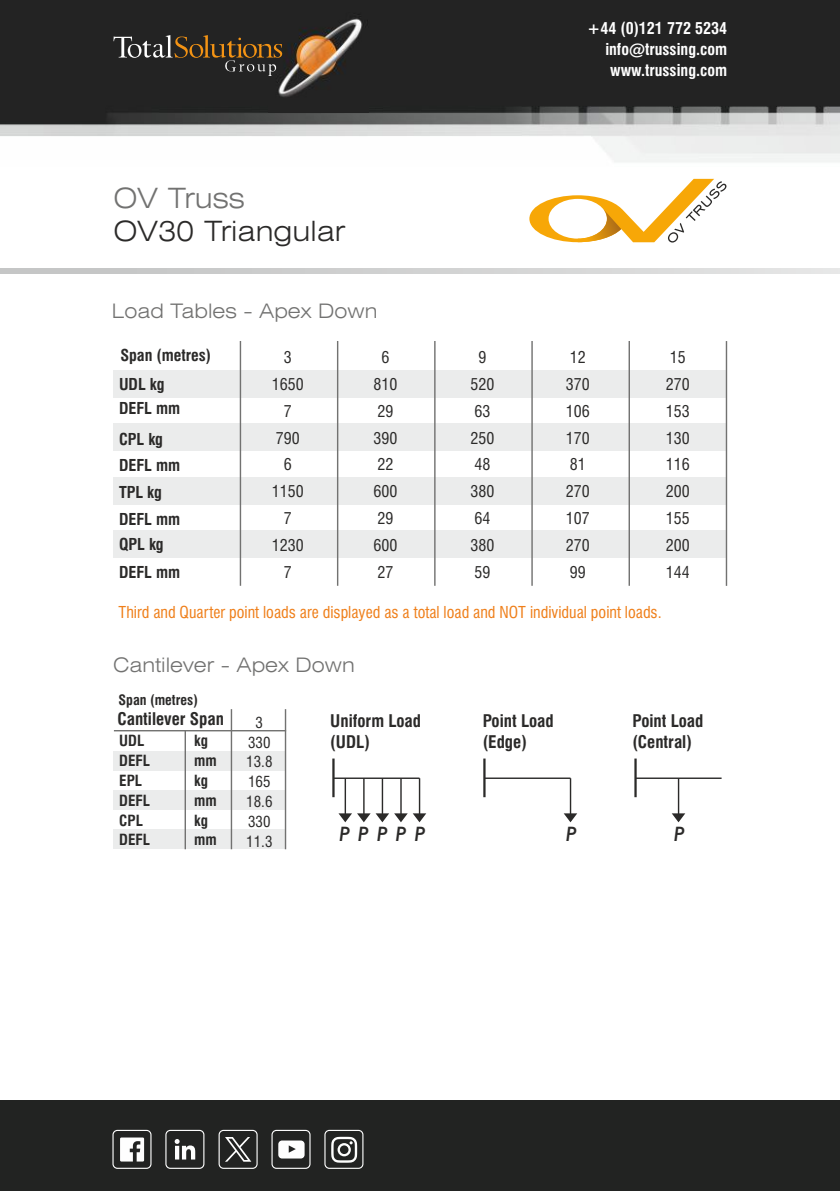
<style>
.page{position:relative;width:840px;height:1191px;background:#fff}
.page>*{position:absolute;margin:0;border:0;box-sizing:border-box;transform-origin:0 0}
.t1{font:300 expanded 28px "Swiss 721 BT";color:#2b2a29}
.t2{font:300 expanded 28px "Swiss 721 BT";color:#727271}
.t3{font:300 expanded 20px "Swiss 721 BT";color:#727271}
.t4{font:italic 500 20px "Futura BT";letter-spacing:.395em;color:#2b2a29}
.t5{font:700 condensed 17px/20.4px "Swiss 721 BT";color:#2b2a29}
.t6{font:condensed 16px/26.8px "Swiss 721 BT";color:#2b2a29;text-align:center}
.t7{font:condensed 16px "Swiss 721 BT";color:#ef7f1a}
.t8{font:700 condensed 16px/26.8px "Swiss 721 BT";color:#2b2a29}
.t9{font:700 condensed 16px/21.2px "Swiss 721 BT";color:#fefefe;text-align:right}
.t10{font:700 condensed 15px/19.8px "Swiss 721 BT";color:#2b2a29}
.t11{font:condensed 15px/19.8px "Swiss 721 BT";color:#2b2a29;text-align:center}
.t12{font:700 condensed 14px "Swiss 721 BT";color:#2b2a29}
</style>
<div class="page">
<img style="left:0;top:0;width:839px;height:162px">
<img style="left:269px;top:12px;width:99px;height:100px">
<svg style="left:113px;top:35px;width:170px;height:41px;background:#41392f"></svg>
<svg style="left:529px;top:179px;width:197px;height:64px"></svg>
<svg style="left:0;top:269px;width:839px;height:5px;background:#d2d2d2"></svg>
<div style="left:0;top:1100px;width:839px;height:91px;background:#222322"></div>
<div style="left:218px;top:1129px;width:39px;height:39px;border:1px solid #fefefe;border-radius:4px"></div>
<svg style="left:225px;top:1137px;width:26px;height:24px"></svg>
<div style="left:112px;top:1129px;width:39px;height:39px;border:1px solid #fefefe;border-radius:4px"></div>
<div style="left:165px;top:1129px;width:39px;height:39px;border:1px solid #fefefe;border-radius:4px"></div>
<div style="left:271px;top:1129px;width:39px;height:39px;border:1px solid #fefefe;border-radius:4px"></div>
<div style="left:324px;top:1129px;width:39px;height:39px;border:1px solid #fefefe;border-radius:4px"></div>
<svg style="left:331px;top:1136px;width:26px;height:26px"></svg>
<svg style="left:278px;top:1140px;width:26px;height:18px"></svg>
<svg style="left:174px;top:1139px;width:21px;height:20px"></svg>
<svg style="left:120px;top:1137px;width:24px;height:24px"></svg>
<div style="left:113px;top:370px;width:613px;height:28px;background:#ebecec"></div>
<div style="left:113px;top:423px;width:613px;height:28px;background:#ebecec"></div>
<div style="left:113px;top:477px;width:613px;height:27px;background:#ebecec"></div>
<div style="left:113px;top:530px;width:613px;height:28px;background:#ebecec"></div>
<hr style="left:239px;top:341px;width:2px;height:245px;background:#727271">
<hr style="left:337px;top:341px;width:1px;height:245px;background:#727271">
<hr style="left:628px;top:341px;width:1px;height:245px;background:#727271">
<hr style="left:434px;top:341px;width:1px;height:245px;background:#727271">
<hr style="left:531px;top:341px;width:1px;height:245px;background:#727271">
<hr style="left:725px;top:341px;width:1px;height:245px;background:#727271">
<div style="left:113px;top:829px;width:172px;height:20px;background:#ebecec"></div>
<div style="left:113px;top:790px;width:172px;height:20px;background:#ebecec"></div>
<div style="left:113px;top:751px;width:172px;height:19px;background:#ebecec"></div>
<hr style="left:284px;top:709px;width:2px;height:140px;background:#727271">
<hr style="left:230px;top:709px;width:2px;height:140px;background:#727271">
<hr style="left:114px;top:730px;width:172px;height:1px;background:#727271">
<hr style="left:184px;top:731px;width:2px;height:118px;background:#727271">
<hr style="left:634px;top:758px;width:2px;height:39px;background:#2b2a29">
<hr style="left:635px;top:777px;width:86px;height:2px;background:#2b2a29">
<hr style="left:677px;top:778px;width:2px;height:43px;background:#2b2a29">
<svg style="left:671px;top:813px;width:14px;height:9px"></svg>
<hr style="left:483px;top:758px;width:2px;height:39px;background:#2b2a29">
<hr style="left:484px;top:777px;width:86px;height:2px;background:#2b2a29">
<hr style="left:569px;top:778px;width:2px;height:43px;background:#2b2a29">
<svg style="left:563px;top:813px;width:14px;height:9px"></svg>
<hr style="left:332px;top:758px;width:2px;height:39px;background:#2b2a29">
<hr style="left:333px;top:777px;width:86px;height:2px;background:#2b2a29">
<hr style="left:381px;top:778px;width:2px;height:43px;background:#2b2a29">
<hr style="left:418px;top:778px;width:2px;height:43px;background:#2b2a29">
<hr style="left:400px;top:778px;width:1px;height:43px;background:#2b2a29">
<hr style="left:363px;top:778px;width:1px;height:43px;background:#2b2a29">
<hr style="left:344px;top:778px;width:2px;height:43px;background:#2b2a29">
<svg style="left:338px;top:813px;width:88px;height:9px"></svg>
<h1 class="t2" style="left:113px;top:186px;width:132px">OV Truss</h1>
<h1 class="t1" style="left:113px;top:220px;width:233px">OV30 Triangular</h1>
<p class="t3" style="left:112px;top:302px;width:267px">Load Tables - Apex Down</p>
<p class="t9" style="left:586px;top:19px;width:141px">+44 (0)121 772 5234 info@trussing.com www.trussing.com</p>
<p class="t8" style="left:120px;top:343px;width:92px">Span (metres)</p>
<p class="t6" style="left:272px;top:345px;width:33px">3<br>1650<br>7<br>790<br>6<br>1150<br>7<br>1230<br>7</p>
<p class="t6" style="left:373px;top:345px;width:25px">6<br>810<br>29<br>390<br>22<br>600<br>29<br>600<br>27</p>
<p class="t6" style="left:470px;top:345px;width:25px">9<br>520<br>63<br>250<br>48<br>380<br>64<br>380<br>59</p>
<p class="t6" style="left:565px;top:345px;width:25px;text-align:left">12<br>370<br>106<br>170<br>81<br>270<br>107<br>270<br>99</p>
<p class="t6" style="left:665px;top:345px;width:25px;text-align:left">15<br>270<br>153<br>130<br>116<br>200<br>155<br>200<br>144</p>
<p class="t8" style="left:119px;top:374px;width:62px;line-height:23.4px">UDL kg<br>DEFL mm</p>
<p class="t8" style="left:119px;top:427px;width:62px">CPL kg<br>DEFL mm<br>TPL kg<br>DEFL mm</p>
<p class="t8" style="left:119px;top:532px;width:62px;line-height:27.8px">QPL kg<br>DEFL mm</p>
<p class="t7" style="left:118px;top:606px;width:544px">Third and Quarter point loads are displayed as a total load and NOT individual point loads.</p>
<p class="t3" style="left:113px;top:657px;width:243px">Cantilever - Apex Down</p>
<p class="t12" style="left:118px;top:694px;width:81px">Span (metres)</p>
<p class="t5" style="left:117px;top:710px;width:108px">Cantilever Span</p>
<p class="t11" style="left:246px;top:714px;width:28px">3<br>330<br>13.8<br>165<br>18.6<br>330<br>11.3</p>
<p class="t10" style="left:119px;top:732px;width:32px">UDL<br>DEFL<br>EPL<br>DEFL<br>CPL<br>DEFL</p>
<p class="t10" style="left:194px;top:732px;width:24px">kg mm kg mm kg mm</p>
<p class="t5" style="left:330px;top:712px;width:92px">Uniform Load (UDL)</p>
<p class="t4" style="left:339px;top:826px;width:88px">PPPPP</p>
<p class="t5" style="left:482px;top:712px;width:72px">Point Load (Edge)</p>
<p class="t4" style="left:565px;top:826px;width:12px">P</p>
<p class="t5" style="left:632px;top:712px;width:72px">Point Load (Central)</p>
<p class="t4" style="left:673px;top:826px;width:12px">P</p>
</div>
